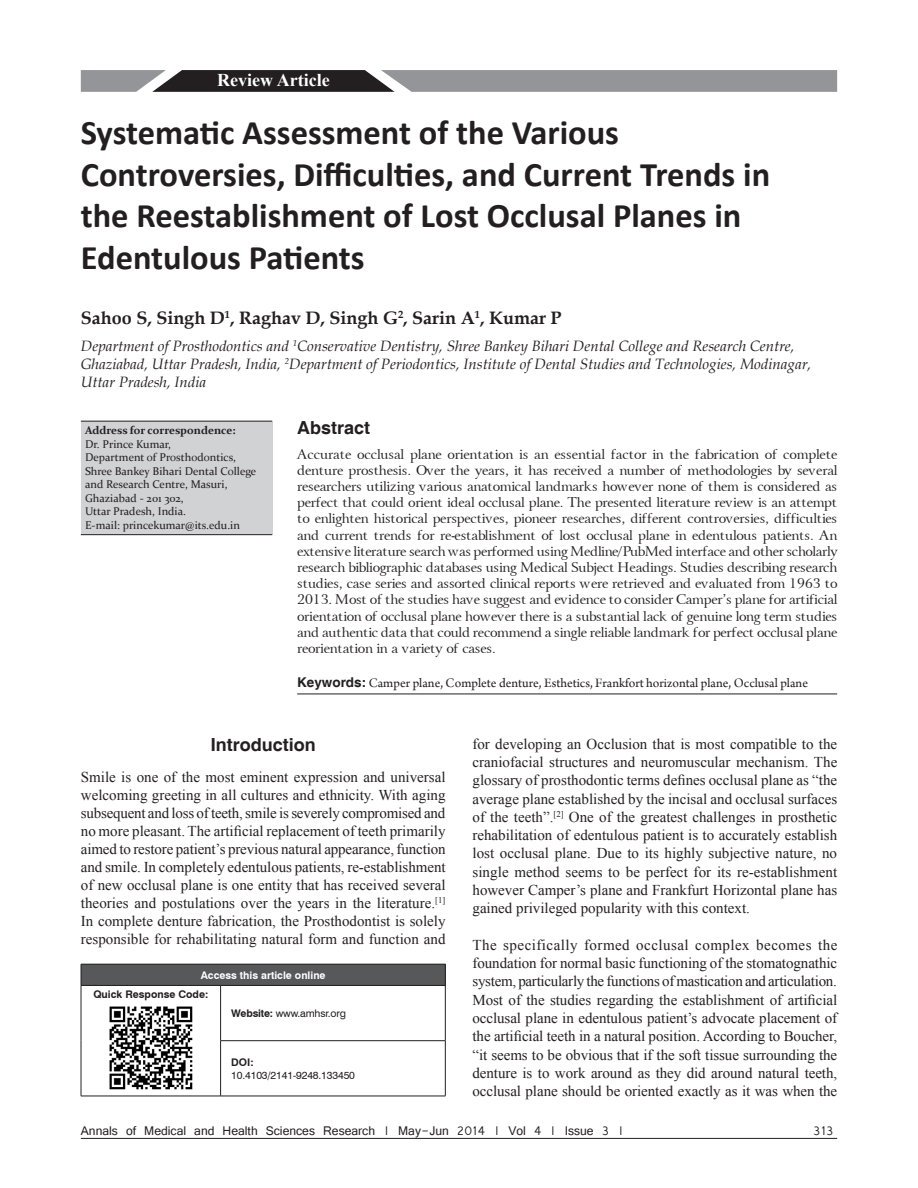
<style>
.page{position:relative;width:918px;height:1188px;background:#fff}
.page>*{position:absolute;margin:0;border:0;box-sizing:border-box;transform-origin:0 0}
.AT{font:700 34.5px/41.4px "Calibri";color:#231f20}
.AU{font:700 18px "Book Antiqua";color:#231f20}
.ABSH{font:700 18px "Helvetica";color:#231f20}
.AH{font:700 18px "Times New Roman";color:#fff}
.TX{font:15px/18.3px "Times New Roman";color:#231f20;text-align:justify}
.AFF{font:italic 15px/18px "Book Antiqua";color:#231f20}
.ABS{font:13.5px/16.2px "Array Normal";color:#231f20;text-align:justify}
.KWD{font:13.5px "Arno Pro";color:#231f20}
.RF{font:13.5px "Vrinda";color:#231f20}
.ADD{font:11.25px/13.5px "Constantia";color:#231f20}
.DOI{font:10.5px/12.6px "Swiss 721 BT";letter-spacing:-.015em;color:#231f20}
.AAO{font:700 10.5px "Swiss 721 BT";color:#fff}
.Web{font:10.5px "Swiss 721 BT";letter-spacing:-.015em;color:#231f20}
.QRC{font:700 10.5px "Swiss 721 BT";color:#231f20}
.s1{font-weight:700}
.s2{font-family:"Helvetica";font-weight:700}
</style>
<div class="page">
<hr style="left:81px;top:1138px;width:756px;height:1px;background:#231f20">
<svg style="left:81px;top:70px;width:756px;height:22px;background:#79797b"></svg>
<div style="left:81px;top:421px;width:191px;height:114px;background:#d1d2d4"></div>
<hr style="left:81px;top:421px;width:191px;height:1px;background:#231f20">
<hr style="left:81px;top:534px;width:191px;height:1px;background:#231f20">
<hr style="left:297px;top:694px;width:540px;height:1px;background:#231f20">
<div style="left:81px;top:964px;width:364px;height:21px;background:#57585a"></div>
<svg style="left:445px;top:965px;width:1px;height:20px"></svg>
<hr style="left:81px;top:1096px;width:140px;height:1px;background:#231f20">
<hr style="left:445px;top:986px;width:1px;height:55px;background:#231f20">
<hr style="left:445px;top:1041px;width:1px;height:55px;background:#231f20">
<hr style="left:220px;top:986px;width:1px;height:55px;background:#231f20">
<hr style="left:220px;top:1040px;width:226px;height:1px;background:#231f20">
<hr style="left:220px;top:1041px;width:1px;height:55px;background:#231f20">
<hr style="left:81px;top:986px;width:1px;height:55px;background:#231f20">
<hr style="left:81px;top:1041px;width:1px;height:55px;background:#231f20">
<hr style="left:81px;top:964px;width:140px;height:1px;background:#231f20">
<svg style="left:81px;top:964px;width:1px;height:21px"></svg>
<hr style="left:221px;top:964px;width:225px;height:1px;background:#231f20">
<hr style="left:81px;top:985px;width:140px;height:1px;background:#231f20">
<hr style="left:221px;top:985px;width:225px;height:1px;background:#231f20">
<hr style="left:221px;top:1096px;width:225px;height:1px;background:#231f20">
<img style="left:109px;top:1006px;width:84px;height:84px">
<p class="AH" style="left:217px;top:68px;width:114px">Review Article</p>
<p class="AT" style="left:81px;top:112px;width:691px">Systematic Assessment of the Various Controversies, Difficulties, and Current Trends in the Reestablishment of Lost Occlusal Planes in Edentulous Patients</p>
<p class="AU" style="left:81px;top:306px;width:482px">Sahoo S, Singh D<sup>1</sup>, Raghav D, Singh G<sup>2</sup>, Sarin A<sup>1</sup>, Kumar P</p>
<p class="AFF" style="left:81px;top:336px;width:732px">Department of Prosthodontics and <sup>1</sup>Conservative Dentistry, Shree Bankey Bihari Dental College and Research Centre,<br>Ghaziabad, Uttar Pradesh, India, <sup>2</sup>Department of Periodontics, Institute of Dental Studies and Technologies, Modinagar,<br>Uttar Pradesh, India</p>
<p class="ADD" style="left:85px;top:423px;width:173px"><span class="s1">Address for correspondence:<br></span>Dr. Prince Kumar,<br>Department of Prosthodontics,<br>Shree Bankey Bihari Dental College and Research Centre, Masuri,<br>Ghaziabad - 201 302,<br>Uttar Pradesh, India.<br>E-mail: princekumar@its.edu.in</p>
<p class="ABSH" style="left:297px;top:417px;width:75px">Abstract</p>
<p class="ABS" style="left:297px;top:444px;width:542px">Accurate occlusal plane orientation is an essential factor in the fabrication of complete denture prosthesis. Over the years, it has received a number of methodologies by several researchers utilizing various anatomical landmarks however none of them is considered as perfect that could orient ideal occlusal plane. The presented literature review is an attempt to enlighten historical perspectives, pioneer researches, different controversies, difficulties and current trends for re‑establishment of lost occlusal plane in edentulous patients. An extensive literature search was performed using Medline/PubMed interface and other scholarly research bibliographic databases using Medical Subject Headings. Studies describing research studies, case series and assorted clinical reports were retrieved and evaluated from 1963 to 2013. Most of the studies have suggest and evidence to consider Camper’s plane for artificial orientation of occlusal plane however there is a substantial lack of genuine long term studies and authentic data that could recommend a single reliable landmark for perfect occlusal plane reorientation in a variety of cases.</p>
<p class="KWD" style="left:297px;top:675px;width:512px"><span class="s2">Keywords:</span> Camper plane, Complete denture, Esthetics, Frankfort horizontal plane, Occlusal plane</p>
<h1 class="ABSH" style="left:211px;top:734px;width:106px">Introduction</h1>
<p class="TX" style="left:81px;top:768px;width:366px">Smile is one of the most eminent expression and universal welcoming greeting in all cultures and ethnicity. With aging subsequent and loss of teeth, smile is severely compromised and no more pleasant. The artificial replacement of teeth primarily aimed to restore patient’s previous natural appearance, function and smile. In completely edentulous patients, re‑establishment of new occlusal plane is one entity that has received several theories and postulations over the years in the literature.<sup>[1] </sup>In complete denture fabrication, the Prosthodontist is solely responsible for rehabilitating natural form and function and</p>
<p class="AAO" style="left:201px;top:969px;width:126px">Access this article online</p>
<p class="QRC" style="left:93px;top:988px;width:116px">Quick Response Code:</p>
<p class="Web" style="left:231px;top:1007px;width:116px"><span class="s1">Website:</span> www.amhsr.org</p>
<p class="DOI" style="left:231px;top:1056px;width:125px"><span class="s1">DOI:<br></span>10.4103/2141-9248.133450</p>
<p class="TX" style="left:472px;top:734px;width:366px">for developing an Occlusion that is most compatible to the craniofacial structures and neuromuscular mechanism. The glossary of prosthodontic terms defines occlusal plane as “the average plane established by the incisal and occlusal surfaces of the teeth”.<sup>[2]</sup> One of the greatest challenges in prosthetic rehabilitation of edentulous patient is to accurately establish lost occlusal plane. Due to its highly subjective nature, no single method seems to be perfect for its re‑establishment however Camper’s plane and Frankfurt Horizontal plane has gained privileged popularity with this context.</p>
<p class="TX" style="left:472px;top:935px;width:366px">The specifically formed occlusal complex becomes the foundation for normal basic functioning of the stomatognathic system, particularly the functions of mastication and articulation.<br>Most of the studies regarding the establishment of artificial occlusal plane in edentulous patient’s advocate placement of the artificial teeth in a natural position. According to Boucher, “it seems to be obvious that if the soft tissue surrounding the denture is to work around as they did around natural teeth, occlusal plane should be oriented exactly as it was when the</p>
<p class="RF" style="left:81px;top:1121px;width:545px">Annals of Medical and Health Sciences Research | May-Jun 2014 | Vol 4 | Issue 3 |</p>
<p class="RF" style="left:813px;top:1121px;width:22px">313</p>
</div>
